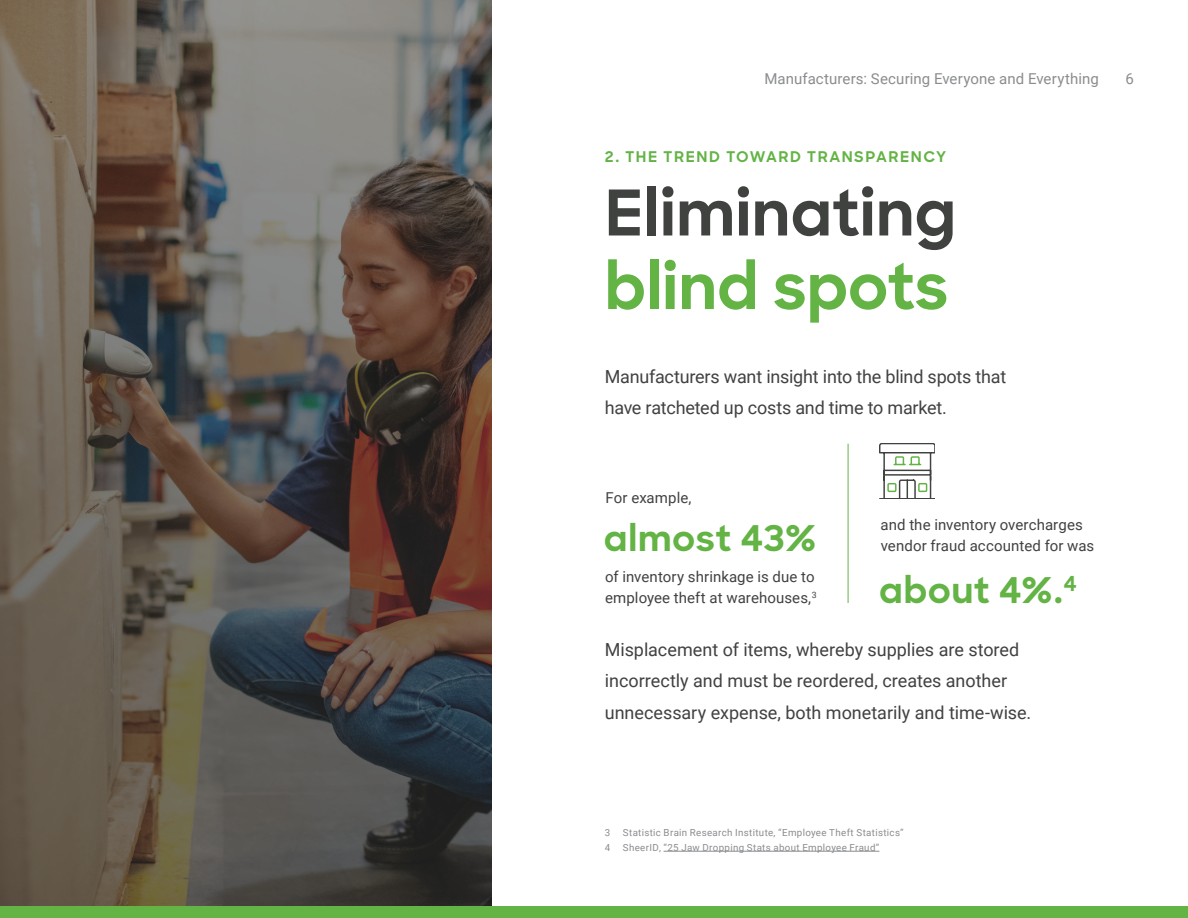
<style>
.page{position:relative;width:1188px;height:918px;background:#fff}
.page>*{position:absolute;margin:0;border:0;box-sizing:border-box;transform-origin:0 0}
.t1{font:700 63px/73.5px "Sharp Sans";letter-spacing:.005em;color:#404240}
.t2{font:700 36px "Sharp Sans";letter-spacing:.01em;color:#63b345}
.t3{font:18px/31.5px "Roboto";letter-spacing:-.005em;color:#404240}
.t4{font:15px/21px "Roboto";letter-spacing:.005em;color:#404240}
.t5{font:15px "Roboto";letter-spacing:.005em;color:#8a8c8f}
.t6{font:700 15px "Sharp Sans";letter-spacing:.1em;color:#63b345}
.t7{font:9.75px "Roboto";letter-spacing:.035em;color:#8a8c8f}
.s1{color:#63b345}
</style>
<div class="page">
<hr style="left:664px;top:851px;width:215px;height:1px;background:#8a8c8f">
<svg style="left:0;top:0;width:491px;height:906px;background:#5f574f"></svg>
<div style="left:0;top:906px;width:1188px;height:12px;background:#63b345"></div>
<hr style="left:848px;top:444px;width:1px;height:159px;background:#63b345">
<svg style="left:880px;top:444px;width:55px;height:55px"></svg>
<p class="t5" style="left:764px;top:68px;width:336px">Manufacturers: Securing Everyone and Everything</p>
<p class="t5" style="left:1126px;top:68px;width:10px">6</p>
<p class="t6" style="left:605px;top:145px;width:343px">2. THE TREND TOWARD TRANSPARENCY</p>
<p class="t1" style="left:605px;top:174px;width:353px">Eliminating <span class="s1">blind spots</span></p>
<p class="t3" style="left:605px;top:360px;width:403px">Manufacturers want insight into the blind spots that have ratcheted up costs and time to market.</p>
<p class="t4" style="left:606px;top:487px;width:87px">For example,</p>
<p class="t2" style="left:604px;top:511px;width:214px">almost 43%</p>
<p class="t4" style="left:605px;top:566px;width:213px">of inventory shrinkage is due to employee theft at warehouses,<sup>3</sup></p>
<p class="t4" style="left:881px;top:513px;width:215px">and the inventory overcharges vendor fraud accounted for was</p>
<p class="t2" style="left:879px;top:563px;width:199px">about 4%.<sup>4</sup></p>
<p class="t3" style="left:605px;top:633px;width:428px">Misplacement of items, whereby supplies are stored incorrectly and must be reordered, creates another unnecessary expense, both monetarily and time-wise.</p>
<p class="t7" style="left:605px;top:825px;width:7px">3</p>
<p class="t7" style="left:623px;top:825px;width:282px">Statistic Brain Research Institute, “Employee Theft Statistics”</p>
<p class="t7" style="left:605px;top:840px;width:7px">4</p>
<p class="t7" style="left:623px;top:840px;width:258px">SheerID, “25 Jaw Dropping Stats about Employee Fraud”</p>
</div>
